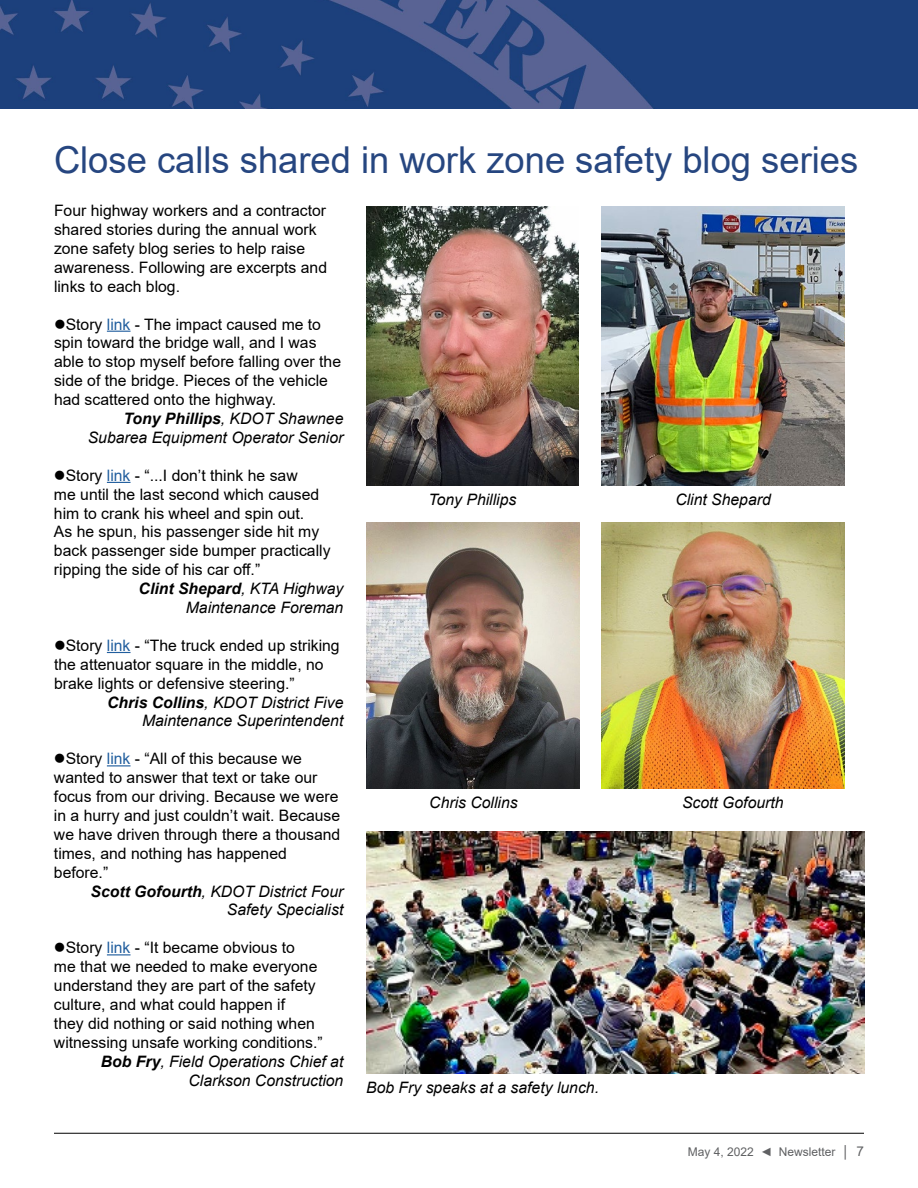
<style>
.page{position:relative;width:918px;height:1188px;background:#fff}
.page>*{position:absolute;margin:0;border:0;box-sizing:border-box;transform-origin:0 0}
.t1{font:37.05px "Arial";color:#264680}
.t2{font:15.75px/18.9px "Arial";color:#000}
.t3{font:italic 15.75px/18.9px "Arial";color:#000;text-align:right}
.t4{font:italic 700 15.75px "Arial";color:#000}
.t5{font:12px "Arial";color:#606163}
.s1{color:#215e9e}
.s2{font-weight:400}
.s3{font-weight:700}
.s4{font-size:13.5px}
</style>
<div class="page">
<hr style="left:54px;top:1133px;width:810px;height:1px;background:#000">
<img style="left:0;top:0;width:918px;height:109px">
<svg style="left:107px;top:331px;width:24px;height:1px"></svg>
<svg style="left:107px;top:482px;width:24px;height:1px"></svg>
<svg style="left:107px;top:652px;width:24px;height:1px"></svg>
<svg style="left:107px;top:765px;width:24px;height:1px"></svg>
<svg style="left:107px;top:954px;width:24px;height:1px"></svg>
<img style="left:366px;top:206px;width:213px;height:280px">
<img style="left:602px;top:206px;width:243px;height:280px">
<img style="left:366px;top:523px;width:214px;height:266px">
<img style="left:602px;top:523px;width:243px;height:266px">
<img style="left:366px;top:831px;width:498px;height:243px">
<h1 class="t1" style="left:54px;top:134px;width:806px">Close calls shared in work zone safety blog series</h1>
<p class="t2" style="left:54px;top:201px;width:275px">Four highway workers and a contractor shared stories during the annual work zone safety blog series to help raise awareness. Following are excerpts and links to each blog.</p>
<p class="t2" style="left:54px;top:314px;width:269px">●Story <span class="s1">link</span> - The impact caused me to</p>
<p class="t2" style="left:54px;top:333px;width:264px">spin toward the bridge wall, and I was</p>
<p class="t2" style="left:54px;top:352px;width:289px">able to stop myself before falling over the</p>
<p class="t2" style="left:54px;top:371px;width:276px">side of the bridge. Pieces of the vehicle</p>
<p class="t2" style="left:54px;top:390px;width:224px">had scattered onto the highway.</p>
<p class="t4" style="left:123px;top:408px;width:221px">Tony Phillips<span class="s2">, KDOT Shawnee</span></p>
<p class="t3" style="left:88px;top:428px;width:257px">Subarea Equipment Operator Senior</p>
<p class="t2" style="left:54px;top:466px;width:245px">●Story <span class="s1">link</span> - “...I don’t think he saw</p>
<p class="t2" style="left:54px;top:485px;width:267px">me until the last second which caused</p>
<p class="t2" style="left:54px;top:503px;width:252px">him to crank his wheel and spin out.</p>
<p class="t2" style="left:54px;top:522px;width:267px">As he spun, his passenger side hit my</p>
<p class="t2" style="left:54px;top:541px;width:278px">back passenger side bumper practically</p>
<p class="t2" style="left:54px;top:560px;width:208px">ripping the side of his car off.”</p>
<p class="t4" style="left:139px;top:578px;width:206px">Clint Shepard<span class="s2">, KTA Highway</span></p>
<p class="t3" style="left:186px;top:598px;width:159px">Maintenance Foreman</p>
<p class="t2" style="left:54px;top:636px;width:287px">●Story <span class="s1">link</span> - “The truck ended up striking the attenuator square in the middle, no brake lights or defensive steering.”</p>
<p class="t3" style="left:107px;top:693px;width:238px"><span class="s3">Chris Collins</span>, KDOT District Five<br>Maintenance Superintendent</p>
<p class="t2" style="left:54px;top:749px;width:288px">●Story <span class="s1">link</span> - “All of this because we wanted to answer that text or take our focus from our driving. Because we were in a hurry and just couldn’t wait. Because we have driven through there a thousand times, and nothing has happened before.”</p>
<p class="t3" style="left:91px;top:882px;width:254px"><span class="s3">Scott Gofourth</span>, KDOT District Four<br>Safety Specialist</p>
<p class="t2" style="left:54px;top:938px;width:243px">●Story <span class="s1">link</span> - “It became obvious to</p>
<p class="t2" style="left:54px;top:957px;width:265px">me that we needed to make everyone</p>
<p class="t2" style="left:54px;top:976px;width:263px">understand they are part of the safety</p>
<p class="t2" style="left:54px;top:995px;width:233px">culture, and what could happen if</p>
<p class="t2" style="left:54px;top:1014px;width:262px">they did nothing or said nothing when</p>
<p class="t2" style="left:54px;top:1033px;width:270px">witnessing unsafe working conditions.”</p>
<p class="t3" style="left:101px;top:1052px;width:244px"><span class="s3">Bob Fry</span>, Field Operations Chief at</p>
<p class="t3" style="left:188px;top:1071px;width:156px">Clarkson Construction</p>
<p class="t3" style="left:429px;top:490px;width:89px">Tony Phillips</p>
<p class="t3" style="left:675px;top:490px;width:97px">Clint Shepard</p>
<p class="t3" style="left:429px;top:793px;width:90px">Chris Collins</p>
<p class="t3" style="left:682px;top:793px;width:103px">Scott Gofourth</p>
<p class="t3" style="left:366px;top:1078px;width:234px">Bob Fry speaks at a safety lunch.</p>
<p class="t5" style="left:688px;top:1143px;width:178px">May 4, 2022 ◄ Newsletter │ <span class="s4">7</span></p>
</div>
